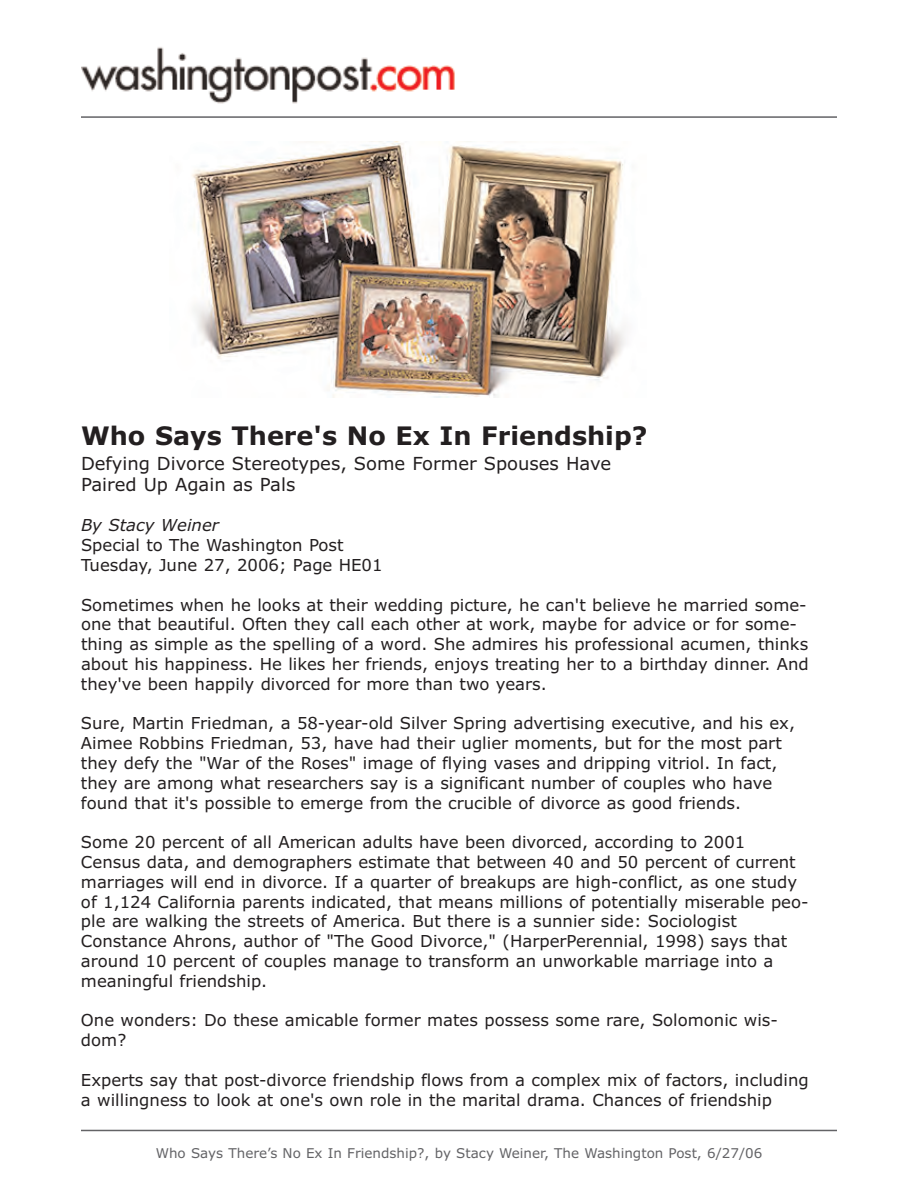
<style>
.page{position:relative;width:918px;height:1188px;background:#fff}
.page>*{position:absolute;margin:0;border:0;box-sizing:border-box;transform-origin:0 0}
.t1{font:700 25.5px "Verdana";color:#231f20}
.t2{font:18px/21.6px "Verdana";color:#231f20}
.t3{font:16.5px/19.8px "Verdana";color:#231f20}
.t4{font:italic 16.5px "Verdana";color:#231f20}
.t5{font:13.5px "Verdana";color:#636366}
</style>
<div class="page">
<hr style="left:81px;top:1130px;width:756px;height:1px;background:#636366">
<img style="left:192px;top:142px;width:433px;height:256px">
<img style="left:81px;top:47px;width:374px;height:57px">
<hr style="left:81px;top:116px;width:756px;height:2px;background:#636366">
<h1 class="t1" style="left:81px;top:421px;width:568px">Who Says There's No Ex In Friendship?</h1>
<p class="t2" style="left:81px;top:453px;width:532px">Defying Divorce Stereotypes, Some Former Spouses Have<br>Paired Up Again as Pals</p>
<p class="t4" style="left:81px;top:516px;width:139px">By Stacy Weiner</p>
<p class="t3" style="left:81px;top:536px;width:303px">Special to The Washington Post<br>Tuesday, June 27, 2006; Page HE01</p>
<p class="t3" style="left:81px;top:595px;width:729px">Sometimes when he looks at their wedding picture, he can't believe he married some&shy;one that beautiful. Often they call each other at work, maybe for advice or for some&shy;thing as simple as the spelling of a word. She admires his professional acumen, thinks about his happiness. He likes her friends, enjoys treating her to a birthday dinner. And they've been happily divorced for more than two years.</p>
<p class="t3" style="left:81px;top:714px;width:716px">Sure, Martin Friedman, a 58-year-old Silver Spring advertising executive, and his ex, Aimee Robbins Friedman, 53, have had their uglier moments, but for the most part they defy the "War of the Roses" image of flying vases and dripping vitriol. In fact, they are among what researchers say is a significant number of couples who have found that it's possible to emerge from the crucible of divorce as good friends.</p>
<p class="t3" style="left:81px;top:833px;width:729px">Some 20 percent of all American adults have been divorced, according to 2001<br>Census data, and demographers estimate that between 40 and 50 percent of current marriages will end in divorce. If a quarter of breakups are high-conflict, as one study of 1,124 California parents indicated, that means millions of potentially miserable peo&shy;ple are walking the streets of America. But there is a sunnier side: Sociologist Constance Ahrons, author of "The Good Divorce," (HarperPerennial, 1998) says that around 10 percent of couples manage to transform an unworkable marriage into a meaningful friendship.</p>
<p class="t3" style="left:81px;top:1011px;width:698px">One wonders: Do these amicable former mates possess some rare, Solomonic wis&shy;dom?</p>
<p class="t3" style="left:81px;top:1070px;width:729px">Experts say that post-divorce friendship flows from a complex mix of factors, including a willingness to look at one's own role in the marital drama. Chances of friendship</p>
<p class="t5" style="left:156px;top:1145px;width:608px">Who Says There’s No Ex In Friendship?, by Stacy Weiner, The Washington Post, 6/27/06</p>
</div>
